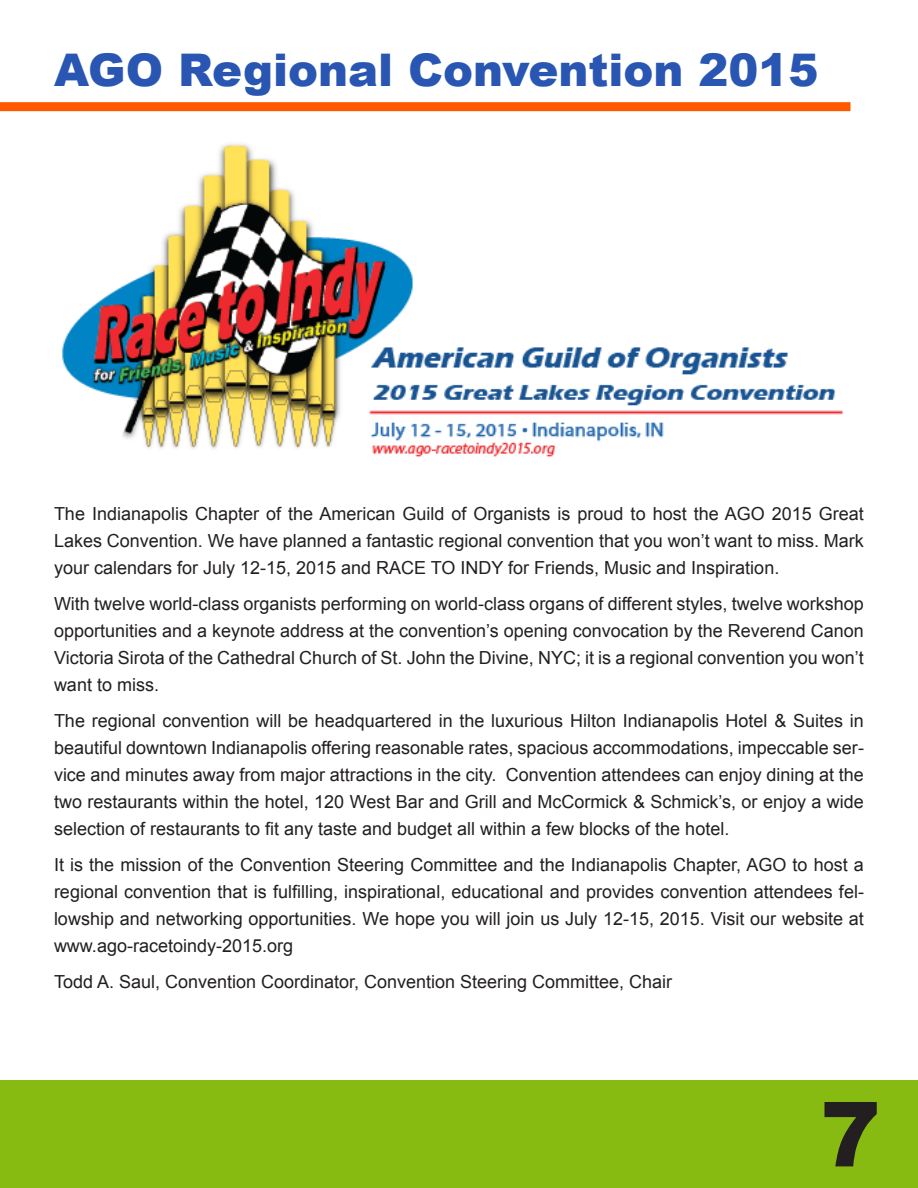
<style>
.page{position:relative;width:918px;height:1188px;background:#fff}
.page>*{position:absolute;margin:0;border:0;box-sizing:border-box;transform-origin:0 0}
.t1{font:900 90px "Arial";color:#231f20}
.t2{font:900 45px "Arial";color:#2956b2}
.t3{font:18px/27px "Arial";color:#231f20;text-align:justify}
</style>
<div class="page">
<div style="left:0;top:102px;width:850px;height:9px;background:#ff5900"></div>
<div style="left:0;top:1080px;width:918px;height:108px;background:#87bb12"></div>
<img style="left:62px;top:144px;width:781px;height:313px">
<p class="t2" style="left:54px;top:37px;width:766px">AGO Regional Convention 2015</p>
<p class="t3" style="left:54px;top:500px;width:811px">The Indianapolis Chapter of the American Guild of Organists is proud to host the AGO 2015 Great Lakes Convention. We have planned a fantastic regional convention that you won’t want to miss. Mark your calendars for July 12-15, 2015 and RACE TO INDY for Friends, Music and Inspiration.</p>
<p class="t3" style="left:54px;top:590px;width:811px">With twelve world-class organists performing on world-class organs of different styles, twelve workshop opportunities and a keynote address at the convention’s opening convocation by the Reverend Canon Victoria Sirota of the Cathedral Church of St. John the Divine, NYC; it is a regional convention you won’t want to miss.</p>
<p class="t3" style="left:54px;top:707px;width:811px">The regional convention will be headquartered in the luxurious Hilton Indianapolis Hotel &amp; Suites in beautiful downtown Indianapolis offering reasonable rates, spacious accommodations, impeccable ser&shy;vice and minutes away from major attractions in the city. Convention attendees can enjoy dining at the two restaurants within the hotel, 120 West Bar and Grill and McCormick &amp; Schmick’s, or enjoy a wide selection of restaurants to fit any taste and budget all within a few blocks of the hotel.</p>
<p class="t3" style="left:54px;top:851px;width:811px">It is the mission of the Convention Steering Committee and the Indianapolis Chapter, AGO to host a regional convention that is fulfilling, inspirational, educational and provides convention attendees fel&shy;lowship and networking opportunities. We hope you will join us July 12-15, 2015. Visit our website at www.ago-racetoindy-2015.org</p>
<p class="t3" style="left:54px;top:968px;width:620px">Todd A. Saul, Convention Coordinator, Convention Steering Committee, Chair</p>
<p class="t1" style="left:820px;top:1069px;width:62px">7</p>
</div>
